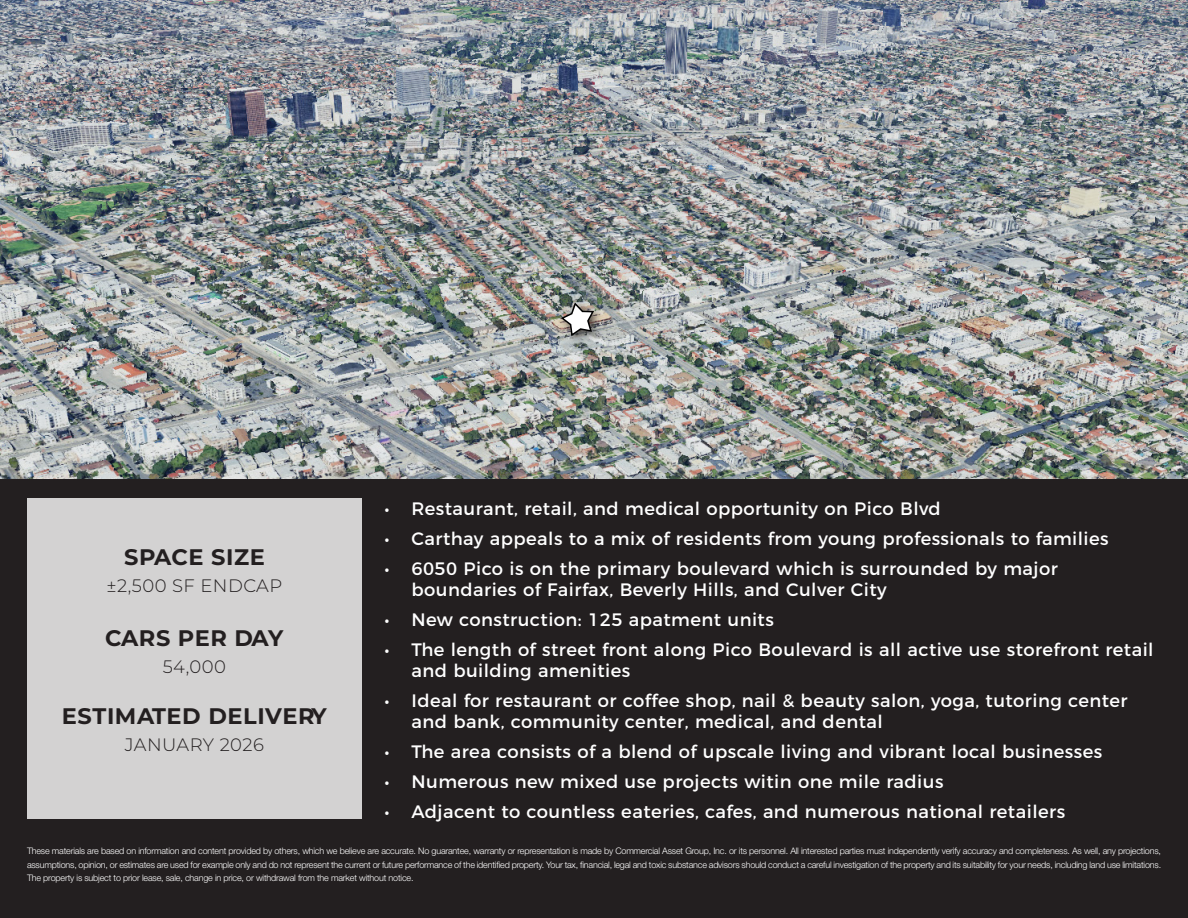
<style>
.page{position:relative;width:1188px;height:918px;background:#fff}
.page>*{position:absolute;margin:0;border:0;box-sizing:border-box;transform-origin:0 0}
.Head{font:700 22.5px "Montserrat";letter-spacing:.025em;color:#231f20}
.t1{font:18px/21px "Montserrat";letter-spacing:.025em;color:#fff}
.Head-2{font:300 18px "Montserrat";letter-spacing:.025em;color:#231f20}
.t2{font:300 9px/13.5px "Helvetica Neue LT Std";letter-spacing:-.02em;color:#fff;text-align:justify}
</style>
<div class="page">
<div style="left:0;top:479px;width:1188px;height:439px;background:#231f20"></div>
<img style="left:0;top:0;width:1188px;height:479px">
<div style="left:27px;top:498px;width:335px;height:321px;background:#d3d2d2"></div>
<div style="left:557px;top:298px;width:47px;height:48px;background:#231f20;opacity:.75"></div>
<svg style="left:559px;top:302px;width:36px;height:36px"></svg>
<p class="Head" style="left:124px;top:541px;width:142px">SPACE SIZE</p>
<p class="Head-2" style="left:106px;top:573px;width:177px">±2,500 SF ENDCAP</p>
<p class="Head" style="left:105px;top:622px;width:180px">CARS PER DAY</p>
<p class="Head-2" style="left:163px;top:654px;width:65px">54,000</p>
<p class="Head" style="left:62px;top:700px;width:266px">ESTIMATED DELIVERY</p>
<p class="Head-2" style="left:125px;top:732px;width:140px">JANUARY 2026</p>
<p class="t1" style="left:384px;top:497px;width:558px">• Restaurant, retail, and medical opportunity on Pico Blvd</p>
<p class="t1" style="left:384px;top:527px;width:726px">• Carthay appeals to a mix of residents from young professionals to families</p>
<p class="t1" style="left:411px;top:557px;width:648px;text-indent:-27px">• 6050 Pico is on the primary boulevard which is surrounded by major boundaries of Fairfax, Beverly Hills, and Culver City</p>
<p class="t1" style="left:384px;top:608px;width:391px">• New construction: 125 apatment units</p>
<p class="t1" style="left:411px;top:638px;width:744px;text-indent:-27px">• The length of street front along Pico Boulevard is all active use storefront retail and building amenities</p>
<p class="t1" style="left:411px;top:689px;width:718px;text-indent:-27px">• Ideal for restaurant or coffee shop, nail &amp; beauty salon, yoga, tutoring center and bank, community center, medical, and dental</p>
<p class="t1" style="left:384px;top:740px;width:719px">• The area consists of a blend of upscale living and vibrant local businesses</p>
<p class="t1" style="left:384px;top:770px;width:561px">• Numerous new mixed use projects witin one mile radius</p>
<p class="t1" style="left:384px;top:800px;width:682px">• Adjacent to countless eateries, cafes, and numerous national retailers</p>
<p class="t2" style="left:27px;top:844px;width:1136px">These materials are based on information and content provided by others, which we believe are accurate. No guarantee, warranty or representation is made by Commercial Asset Group, Inc. or its personnel. All interested parties must independently verify accuracy and completeness. As well, any projections, assumptions, opinion, or estimates are used for example only and do not represent the current or future performance of the identified property. Your tax, financial, legal and toxic substance advisors should conduct a careful investigation of the property and its suitability for your needs, including land use limitations.<br>The property is subject to prior lease, sale, change in price, or withdrawal from the market without notice.</p>
</div>
